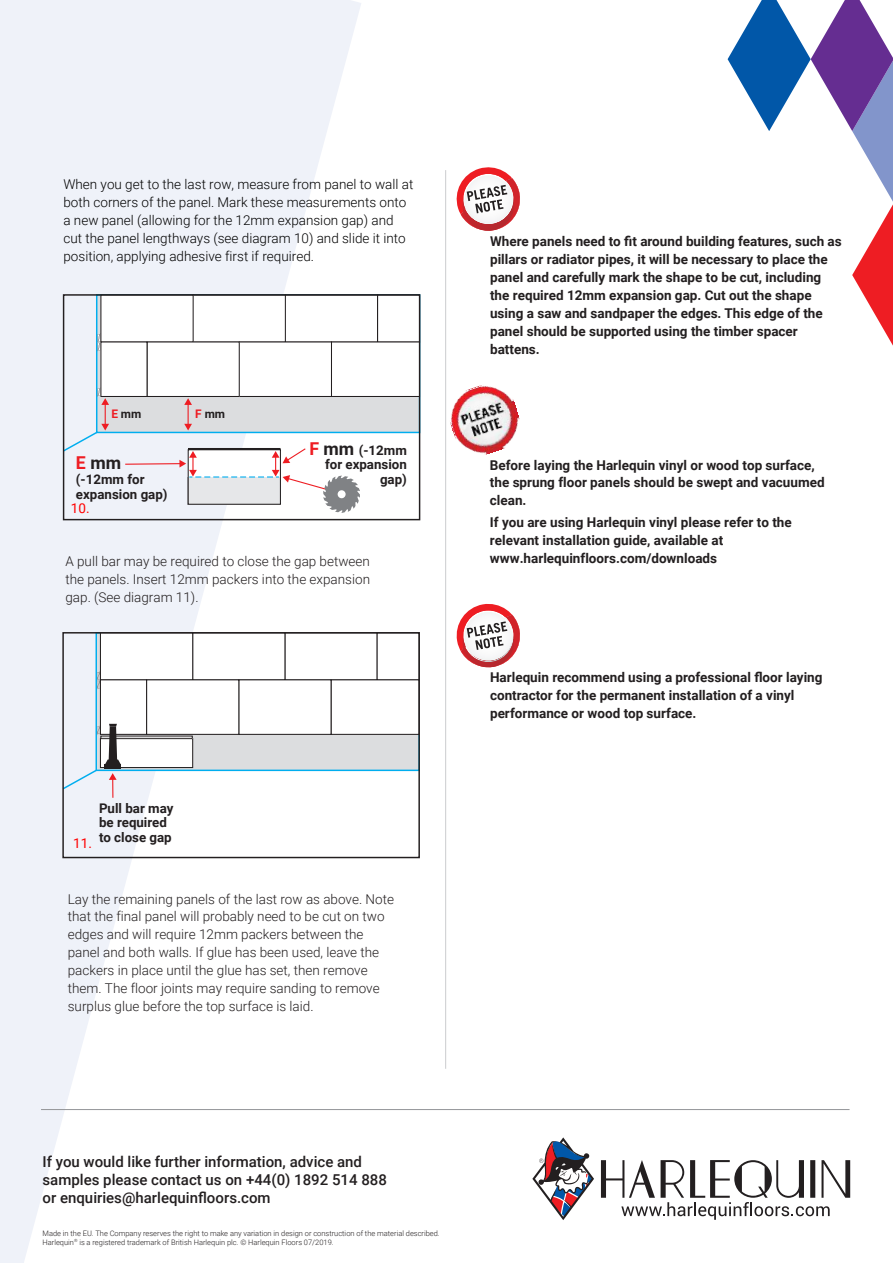
<style>
.page{position:relative;width:893px;height:1263px;background:#fff}
.page>*{position:absolute;margin:0;border:0;box-sizing:border-box;transform-origin:0 0}
.t1{font:700 17.7px "Roboto";color:#231f20}
.t2{font:500 15px/18px "Roboto";color:#231f20}
.t3{font:700 13.5px/18px "Roboto";color:#231f20}
.t4{font:300 13.5px/18px "Roboto";color:#231f20}
.t5{font:300 13.5px/18px "Roboto";color:#000}
.t6{font:300 13.5px/18px "Roboto";color:#221e1f;text-align:justify}
.t7{font:13.5px "Roboto";color:#f00}
.t8{font:700 13.35px/14.9px "Roboto";color:#231f20}
.t9{font:700 11.85px "Roboto";color:#231f20}
.t10{font:300 7.5px/9px "Roboto";color:#231f20}
.s1{color:#ee1d23}
.s2{font-size:17.7px;color:#ee1d23}
.s3{font-size:17.7px}
</style>
<div class="page">
<svg style="left:728px;top:0;width:165px;height:346px"></svg>
<svg style="left:0;top:0;width:361px;height:1263px;fill:#eff2f9"></svg>
<svg style="left:601px;top:1160px;width:249px;height:60px"></svg>
<svg style="left:532px;top:1137px;width:62px;height:83px"></svg>
<hr style="left:41px;top:1109px;width:808px;height:1px;background:#939598">
<hr style="left:445px;top:170px;width:1px;height:899px;background:#cbccce">
<svg style="left:456px;top:167px;width:64px;height:64px"></svg>
<div style="left:97px;top:295px;width:323px;height:137px;background:#dcdddf"></div>
<div style="left:285px;top:295px;width:93px;height:47px;background:#fff"></div>
<div style="left:378px;top:295px;width:42px;height:47px;background:#fff"></div>
<div style="left:377px;top:294px;width:43px;height:49px;border:1px solid #231f20"></div>
<div style="left:193px;top:295px;width:92px;height:47px;background:#fff"></div>
<div style="left:193px;top:294px;width:93px;height:49px;border:1px solid #231f20"></div>
<div style="left:101px;top:295px;width:92px;height:47px;background:#fff"></div>
<div style="left:331px;top:342px;width:88px;height:54px;background:#fff"></div>
<div style="left:331px;top:341px;width:89px;height:56px;border:1px solid #231f20"></div>
<div style="left:239px;top:342px;width:92px;height:54px;background:#fff"></div>
<div style="left:239px;top:341px;width:93px;height:56px;border:1px solid #231f20"></div>
<div style="left:147px;top:342px;width:92px;height:54px;background:#fff"></div>
<div style="left:147px;top:341px;width:93px;height:56px;border:1px solid #231f20"></div>
<div style="left:101px;top:342px;width:46px;height:54px;background:#fff"></div>
<div style="left:100px;top:341px;width:48px;height:56px;border:1px solid #231f20"></div>
<svg style="left:184px;top:398px;width:8px;height:32px"></svg>
<svg style="left:98px;top:334px;width:2px;height:17px"></svg>
<svg style="left:62px;top:387px;width:47px;height:66px"></svg>
<div style="left:63px;top:294px;width:357px;height:226px;border:1px solid #231f20"></div>
<svg style="left:124px;top:447px;width:236px;height:66px"></svg>
<div style="left:96px;top:633px;width:323px;height:137px;background:#dcdddf"></div>
<div style="left:285px;top:633px;width:92px;height:47px;background:#fff"></div>
<div style="left:377px;top:633px;width:42px;height:47px;background:#fff"></div>
<div style="left:193px;top:633px;width:92px;height:47px;background:#fff"></div>
<div style="left:100px;top:633px;width:93px;height:47px;background:#fff"></div>
<div style="left:100px;top:632px;width:93px;height:48px;border:1px solid #231f20"></div>
<div style="left:331px;top:680px;width:88px;height:54px;background:#fff"></div>
<div style="left:331px;top:679px;width:89px;height:56px;border:1px solid #231f20"></div>
<div style="left:239px;top:680px;width:92px;height:54px;background:#fff"></div>
<div style="left:238px;top:679px;width:94px;height:56px;border:1px solid #231f20"></div>
<div style="left:147px;top:680px;width:92px;height:54px;background:#fff"></div>
<div style="left:146px;top:679px;width:93px;height:56px;border:1px solid #231f20"></div>
<div style="left:100px;top:680px;width:47px;height:54px;background:#fff"></div>
<div style="left:100px;top:679px;width:47px;height:56px;border:1px solid #231f20"></div>
<svg style="left:97px;top:671px;width:3px;height:19px"></svg>
<div style="left:100px;top:739px;width:93px;height:28px;background:#fff"></div>
<div style="left:100px;top:738px;width:93px;height:30px;border:1px solid #231f20"></div>
<svg style="left:211px;top:782px;width:26px;height:22px"></svg>
<div style="left:62px;top:632px;width:358px;height:226px;border:1px solid #231f20"></div>
<svg style="left:61px;top:724px;width:60px;height:74px"></svg>
<svg style="left:456px;top:603px;width:64px;height:65px"></svg>
<img style="left:450px;top:385px;width:70px;height:70px">
<p class="t5" style="left:63px;top:175px;width:351px">When you get to the last row, measure from panel to wall at both corners of the panel. Mark these measurements onto a new panel (allowing for the 12mm expansion gap) and cut the panel lengthways (see diagram 10) and slide it into position, applying adhesive first if required.</p>
<p class="t9" style="left:111px;top:409px;width:32px"><span class="s1">E</span> mm</p>
<p class="t9" style="left:195px;top:409px;width:31px"><span class="s1">F</span> mm</p>
<h1 class="t1" style="left:76px;top:455px;width:47px"><span class="s1">E</span> mm</h1>
<p class="t8" style="left:76px;top:473px;width:93px">(-12mm for expansion gap)</p>
<p class="t7" style="left:71px;top:499px;width:20px">10.</p>
<p class="t8" style="left:309px;top:443px;width:99px;text-align:right"><span class="s2">F</span> <span class="s3">mm</span> (-12mm for expansion gap)</p>
<p class="t6" style="left:65px;top:551px;width:306px">A pull bar may be required to close the gap between the panels. Insert 12mm packers into the expansion gap. (See diagram 11).</p>
<p class="t7" style="left:73px;top:834px;width:20px">11.</p>
<p class="t8" style="left:99px;top:801px;width:76px">Pull bar may be required to close gap</p>
<p class="t4" style="left:68px;top:889px;width:328px">Lay the remaining panels of the last row as above. Note that the final panel will probably need to be cut on two edges and will require 12mm packers between the panel and both walls. If glue has been used, leave the packers in place until the glue has set, then remove them. The floor joints may require sanding to remove surplus glue before the top surface is laid.</p>
<p class="t3" style="left:490px;top:231px;width:353px">Where panels need to fit around building features, such as pillars or radiator pipes, it will be necessary to place the panel and carefully mark the shape to be cut, including the required 12mm expansion gap. Cut out the shape using a saw and sandpaper the edges. This edge of the panel should be supported using the timber spacer battens.</p>
<p class="t3" style="left:490px;top:455px;width:336px">Before laying the Harlequin vinyl or wood top surface, the sprung floor panels should be swept and vacuumed clean.</p>
<p class="t3" style="left:490px;top:513px;width:303px">If you are using Harlequin vinyl please refer to the relevant installation guide, available at www.harlequinfloors.com/downloads</p>
<p class="t3" style="left:490px;top:668px;width:334px">Harlequin recommend using a professional floor laying contractor for the permanent installation of a vinyl performance or wood top surface.</p>
<p class="t2" style="left:43px;top:1153px;width:346px">If you would like further information, advice and samples please contact us on +44(0) 1892 514 888 or enquiries@harlequinfloors.com</p>
<p class="t10" style="left:43px;top:1228px;width:399px">Made in the EU. The Company reserves the right to make any variation in design or construction of the material described.<br>Harlequin<sup>®</sup> is a registered trademark of British Harlequin plc. © Harlequin Floors 07/2019.</p>
</div>
